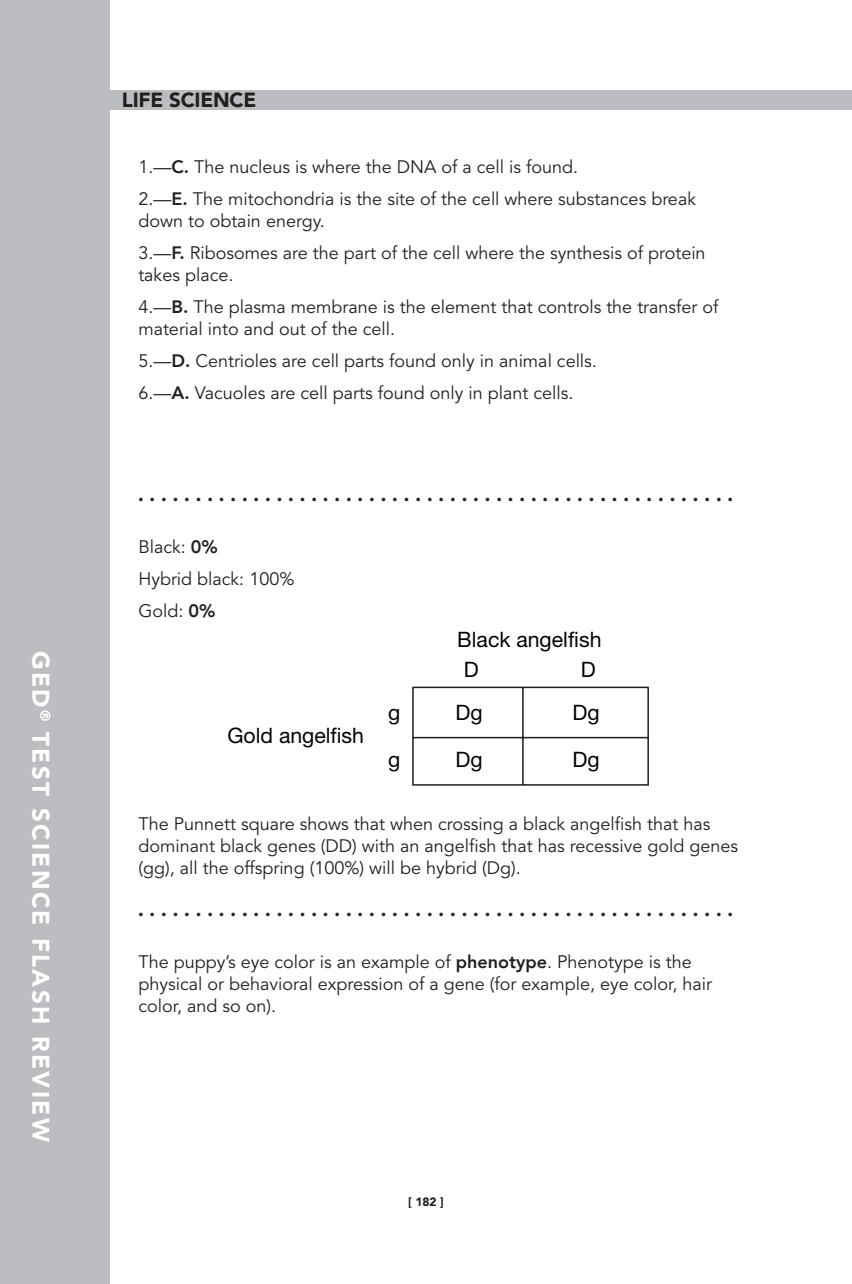
<style>
.page{position:relative;width:852px;height:1284px;background:#fff}
.page>*{position:absolute;margin:0;border:0;box-sizing:border-box;transform-origin:0 0}
.t1{font:900 24px "Avenir";letter-spacing:.1em;color:#fff}
.t2{font:21.2px/30.2px "Helvetica Neue";color:#040503}
.t3{font:900 20.4px "Avenir";letter-spacing:-.01em;color:#231f20}
.t4{font:18px/22px "Avenir";color:#231f20}
.t5{font:900 12px "Avenir";color:#231f20}
.t6{font:900 10px "Avenir";color:#231f20}
.s1{font-weight:800}
</style>
<div class="page">
<div style="left:110px;top:90px;width:742px;height:19px;background:#bcbdc0"></div>
<div style="left:0;top:0;width:110px;height:1284px;background:#bcbdc0"></div>
<svg style="left:412px;top:686px;width:237px;height:100px"></svg>
<h1 class="t1" style="left:61px;top:651px;width:492px;rotate:90deg">GED<sup>®</sup> TEST SCIENCE FLASH REVIEW</h1>
<p class="t3" style="left:122px;top:83px;width:136px">LIFE SCIENCE</p>
<p class="t4" style="left:138px;top:156px;width:441px">1.—<span class="s1">C.</span> The nucleus is where the DNA of a cell is found.</p>
<p class="t4" style="left:138px;top:188px;width:559px">2.—<span class="s1">E.</span> The mitochondria is the site of the cell where substances break down to obtain energy.</p>
<p class="t4" style="left:138px;top:242px;width:569px">3.—<span class="s1">F.</span> Ribosomes are the part of the cell where the synthesis of protein</p>
<p class="t4" style="left:138px;top:264px;width:97px">takes place.</p>
<p class="t4" style="left:138px;top:296px;width:582px">4.—<span class="s1">B.</span> The plasma membrane is the element that controls the transfer of material into and out of the cell.</p>
<p class="t4" style="left:138px;top:345px;width:460px;line-height:32px">5.—<span class="s1">D.</span> Centrioles are cell parts found only in animal cells.<br>6.—<span class="s1">A.</span> Vacuoles are cell parts found only in plant cells.</p>
<p class="t6" style="left:138px;top:491px;width:596px">• • • • • • • • • • • • • • • • • • • • • • • • • • • • • • • • • • • • • • • • • • • • • • • • • • • •</p>
<p class="t4" style="left:138px;top:531px;width:158px;line-height:32px">Black: <span class="s1">0%<br></span>Hybrid black: 100%<br>Gold: <span class="s1">0%</span></p>
<p class="t2" style="left:227px;top:721px;width:138px">Gold angelfish</p>
<p class="t2" style="left:388px;top:699px;width:14px">g</p>
<p class="t2" style="left:388px;top:746px;width:14px">g</p>
<p class="t2" style="left:464px;top:626px;width:139px;text-indent:-7px">Black angelfish<br>D</p>
<p class="t2" style="left:581px;top:656px;width:16px">D</p>
<p class="t2" style="left:456px;top:699px;width:29px">Dg</p>
<p class="t2" style="left:573px;top:699px;width:29px">Dg</p>
<p class="t2" style="left:456px;top:746px;width:29px">Dg</p>
<p class="t2" style="left:573px;top:746px;width:29px">Dg</p>
<p class="t4" style="left:138px;top:813px;width:601px">The Punnett square shows that when crossing a black angelfish that has dominant black genes (DD) with an angelfish that has recessive gold genes (gg), all the offspring (100%) will be hybrid (Dg).</p>
<p class="t6" style="left:138px;top:906px;width:596px">• • • • • • • • • • • • • • • • • • • • • • • • • • • • • • • • • • • • • • • • • • • • • • • • • • • •</p>
<p class="t4" style="left:138px;top:951px;width:575px">The puppy’s eye color is an example of <span class="s1">phenotype</span>. Phenotype is the physical or behavioral expression of a gene (for example, eye color, hair color, and so on).</p>
<p class="t5" style="left:408px;top:1192px;width:37px">[ 182 ]</p>
</div>
